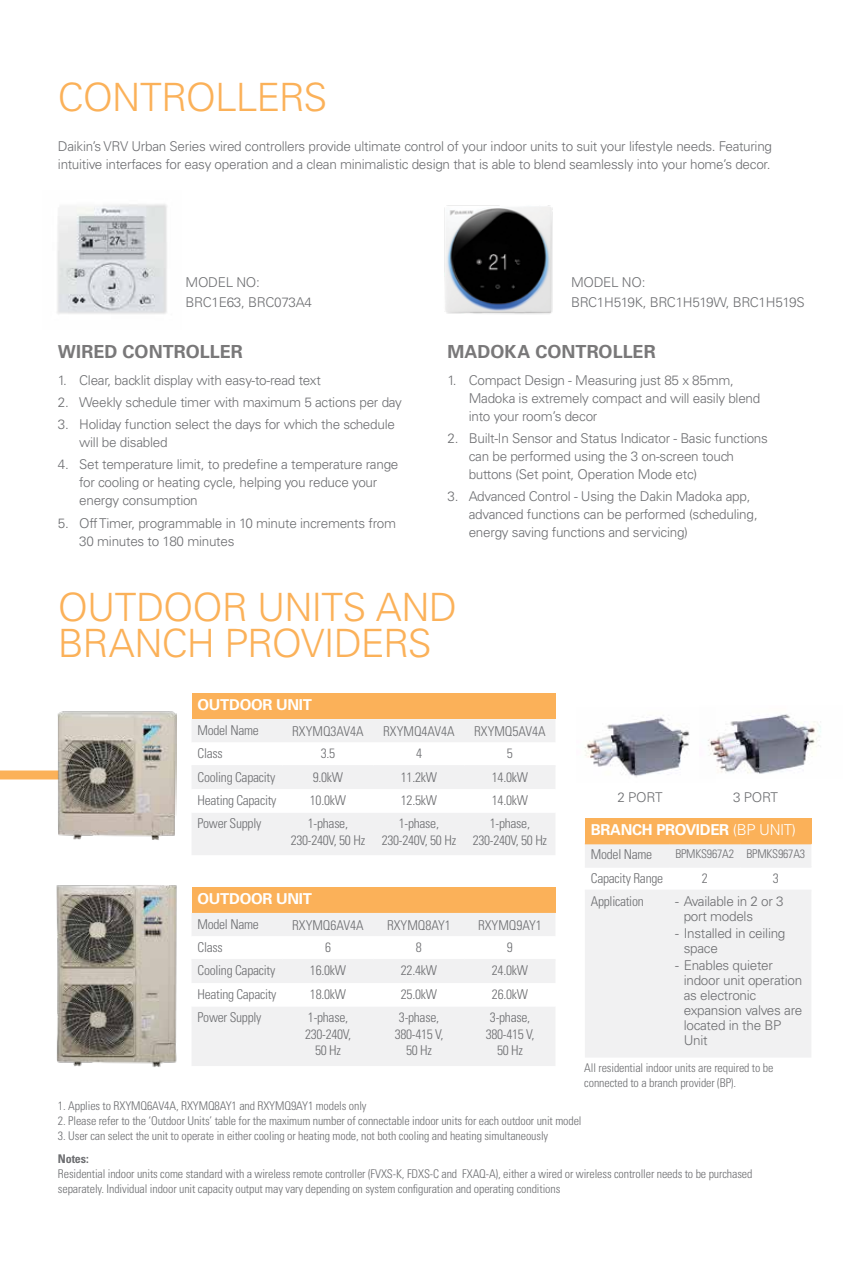
<style>
.page{position:relative;width:864px;height:1263px;background:#fff}
.page>*{position:absolute;margin:0;border:0;box-sizing:border-box;transform-origin:0 0}
.t1{font:300 39px/36px "Univers LT Std";letter-spacing:-.025em;color:#fbb159}
.t2{font:700 18px "Univers LT Std";color:#797879}
.t3{font:700 15px "Univers LT Std";letter-spacing:-.02em;color:#fff}
.t4{font:300 13.5px/18px "Univers LT Std";letter-spacing:-.02em;color:#6d6e71}
.t5{font:300 condensed 13.5px/16.5px "Univers LT Std";letter-spacing:-.02em;color:#6d6e71;text-align:center}
.t6{font:300 condensed 13.5px "Univers LT Std";color:#6d6e71}
.t7{font:300 condensed 12px/15px "Univers LT Std";letter-spacing:-.01em;color:#6d6e71}
.t8{font:700 condensed 12px "Univers LT Std";letter-spacing:-.01em;color:#6d6e71}
.s1{font-weight:300}
</style>
<div class="page">
<div style="left:584px;top:818px;width:226px;height:25px;background:#fbb159"></div>
<div style="left:585px;top:844px;width:225px;height:213px;background:#f1f1f2"></div>
<svg style="left:585px;top:868px;width:225px;height:22px"></svg>
<hr style="left:584px;top:866px;width:84px;height:2px;background:#f1f1f2">
<hr style="left:668px;top:866px;width:71px;height:2px;background:#f1f1f2">
<hr style="left:739px;top:866px;width:71px;height:2px;background:#f1f1f2">
<hr style="left:584px;top:890px;width:84px;height:1px;background:#f1f1f2">
<hr style="left:668px;top:890px;width:71px;height:1px;background:#f1f1f2">
<hr style="left:739px;top:890px;width:71px;height:1px;background:#f1f1f2">
<hr style="left:584px;top:843px;width:84px;height:1px;background:#fbb159">
<hr style="left:668px;top:843px;width:71px;height:1px;background:#fbb159">
<hr style="left:739px;top:843px;width:71px;height:1px;background:#fbb159">
<svg style="left:0;top:770px;width:57px;height:10px"></svg>
<div style="left:191px;top:887px;width:364px;height:26px;background:#fbb159"></div>
<div style="left:192px;top:913px;width:363px;height:153px;background:#f1f1f2"></div>
<svg style="left:192px;top:936px;width:363px;height:70px"></svg>
<hr style="left:191px;top:959px;width:91px;height:1px;background:#f1f1f2">
<hr style="left:282px;top:959px;width:91px;height:1px;background:#f1f1f2">
<hr style="left:373px;top:959px;width:91px;height:1px;background:#f1f1f2">
<hr style="left:464px;top:959px;width:91px;height:1px;background:#f1f1f2">
<div style="left:191px;top:693px;width:364px;height:26px;background:#fbb159"></div>
<div style="left:192px;top:719px;width:363px;height:136px;background:#f1f1f2"></div>
<svg style="left:192px;top:742px;width:363px;height:71px"></svg>
<hr style="left:191px;top:765px;width:91px;height:2px;background:#f1f1f2">
<hr style="left:282px;top:765px;width:91px;height:2px;background:#f1f1f2">
<hr style="left:373px;top:765px;width:91px;height:2px;background:#f1f1f2">
<hr style="left:464px;top:765px;width:91px;height:2px;background:#f1f1f2">
<img style="left:56px;top:885px;width:121px;height:182px">
<img style="left:57px;top:711px;width:120px;height:129px">
<img style="left:57px;top:204px;width:110px;height:110px">
<img style="left:585px;top:717px;width:105px;height:60px">
<img style="left:708px;top:714px;width:113px;height:60px">
<img style="left:444px;top:205px;width:109px;height:109px">
<h1 class="t1" style="left:58px;top:80px;width:271px">CONTROLLERS</h1>
<p class="t4" style="left:58px;top:137px;width:715px">Daikin’s VRV Urban Series wired controllers provide ultimate control of your indoor units to suit your lifestyle needs. Featuring intuitive interfaces for easy operation and a clean minimalistic design that is able to blend seamlessly into your home’s decor.</p>
<p class="t4" style="left:185px;top:272px;width:128px;line-height:20.1px">MODEL NO:<br>BRC1E63, BRC073A4</p>
<p class="t4" style="left:570px;top:272px;width:235px;line-height:20.1px">MODEL NO:<br>BRC1H519K, BRC1H519W, BRC1H519S</p>
<h2 class="t2" style="left:58px;top:341px;width:186px">WIRED CONTROLLER</h2>
<p class="t4" style="left:58px;top:371px;width:264px">1. Clear, backlit display with easy-to-read text</p>
<p class="t4" style="left:58px;top:393px;width:345px">2. Weekly schedule timer with maximum 5 actions per day</p>
<p class="t4" style="left:79px;top:415px;width:317px;text-indent:-21px">3. Holiday function select the days for which the schedule will be disabled</p>
<p class="t4" style="left:79px;top:456px;width:320px;text-indent:-21px">4. Set temperature limit, to predefine a temperature range for cooling or heating cycle, helping you reduce your energy consumption</p>
<p class="t4" style="left:79px;top:514px;width:318px;text-indent:-21px">5. Off Timer, programmable in 10 minute increments from<br>30 minutes to 180 minutes</p>
<h2 class="t2" style="left:447px;top:341px;width:210px">MADOKA CONTROLLER</h2>
<p class="t4" style="left:468px;top:371px;width:293px;text-indent:-21px">1. Compact Design - Measuring just 85 x 85mm,<br>Madoka is extremely compact and will easily blend into your room’s decor</p>
<p class="t4" style="left:468px;top:429px;width:300px;text-indent:-21px">2. Built-In Sensor and Status Indicator - Basic functions can be performed using the 3 on-screen touch buttons (Set point, Operation Mode etc)</p>
<p class="t4" style="left:468px;top:487px;width:290px;text-indent:-21px">3. Advanced Control - Using the Dakin Madoka app, advanced functions can be performed (scheduling, energy saving functions and servicing)</p>
<h1 class="t1" style="left:58px;top:589px;width:400px">OUTDOOR UNITS AND<br>BRANCH PROVIDERS</h1>
<p class="t3" style="left:197px;top:696px;width:116px">OUTDOOR UNIT</p>
<p class="t5" style="left:197px;top:722px;width:63px">Model Name</p>
<p class="t6" style="left:292px;top:723px;width:73px">RXYMQ3AV4A</p>
<p class="t6" style="left:383px;top:723px;width:73px">RXYMQ4AV4A</p>
<p class="t6" style="left:474px;top:723px;width:73px">RXYMQ5AV4A</p>
<p class="t5" style="left:197px;top:745px;width:27px">Class</p>
<p class="t5" style="left:320px;top:745px;width:16px">3.5</p>
<p class="t5" style="left:416px;top:745px;width:7px">4</p>
<p class="t5" style="left:506px;top:745px;width:7px">5</p>
<p class="t5" style="left:197px;top:769px;width:79px">Cooling Capacity</p>
<p class="t5" style="left:312px;top:769px;width:32px">9.0kW</p>
<p class="t5" style="left:400px;top:769px;width:38px">11.2kW</p>
<p class="t5" style="left:491px;top:769px;width:38px">14.0kW</p>
<p class="t5" style="left:197px;top:792px;width:80px">Heating Capacity</p>
<p class="t5" style="left:310px;top:792px;width:38px">10.0kW</p>
<p class="t5" style="left:400px;top:792px;width:38px">12.5kW</p>
<p class="t5" style="left:491px;top:792px;width:38px">14.0kW</p>
<p class="t5" style="left:197px;top:815px;width:65px">Power Supply</p>
<p class="t5" style="left:290px;top:815px;width:76px">1-phase,<br>230-240V, 50 Hz</p>
<p class="t5" style="left:381px;top:815px;width:76px">1-phase,<br>230-240V, 50 Hz</p>
<p class="t5" style="left:472px;top:815px;width:76px">1-phase,<br>230-240V, 50 Hz</p>
<p class="t3" style="left:197px;top:890px;width:116px">OUTDOOR UNIT</p>
<p class="t5" style="left:197px;top:916px;width:63px">Model Name</p>
<p class="t6" style="left:292px;top:917px;width:73px">RXYMQ6AV4A</p>
<p class="t6" style="left:387px;top:917px;width:65px">RXYMQ8AY1</p>
<p class="t6" style="left:478px;top:917px;width:65px">RXYMQ9AY1</p>
<p class="t5" style="left:197px;top:939px;width:27px">Class</p>
<p class="t5" style="left:325px;top:939px;width:7px">6</p>
<p class="t5" style="left:416px;top:939px;width:7px">8</p>
<p class="t5" style="left:506px;top:939px;width:7px">9</p>
<p class="t5" style="left:197px;top:962px;width:79px">Cooling Capacity</p>
<p class="t5" style="left:310px;top:962px;width:38px">16.0kW</p>
<p class="t5" style="left:400px;top:962px;width:38px">22.4kW</p>
<p class="t5" style="left:491px;top:962px;width:38px">24.0kW</p>
<p class="t5" style="left:197px;top:986px;width:80px">Heating Capacity</p>
<p class="t5" style="left:310px;top:986px;width:38px">18.0kW</p>
<p class="t5" style="left:400px;top:986px;width:38px">25.0kW</p>
<p class="t5" style="left:491px;top:986px;width:38px">26.0kW</p>
<p class="t5" style="left:197px;top:1009px;width:65px">Power Supply</p>
<p class="t5" style="left:305px;top:1009px;width:47px">1-phase,<br>230-240V,<br>50 Hz</p>
<p class="t5" style="left:394px;top:1009px;width:50px">3-phase,<br>380-415 V,<br>50 Hz</p>
<p class="t5" style="left:485px;top:1009px;width:50px">3-phase,<br>380-415 V,<br>50 Hz</p>
<p class="t4" style="left:617px;top:788px;width:46px">2 PORT</p>
<p class="t4" style="left:732px;top:788px;width:46px">3 PORT</p>
<p class="t3" style="left:590px;top:821px;width:206px">BRANCH PROVIDER <span class="s1">(BP UNIT)</span></p>
<p class="t5" style="left:590px;top:846px;width:63px">Model Name</p>
<p class="t7" style="left:675px;top:846px;width:131px">BPMKS967A2 BPMKS967A3</p>
<p class="t5" style="left:590px;top:870px;width:74px">Capacity Range</p>
<p class="t5" style="left:701px;top:870px;width:7px">2</p>
<p class="t5" style="left:772px;top:870px;width:7px">3</p>
<p class="t5" style="left:590px;top:893px;width:54px">Application</p>
<p class="t4" style="left:683px;top:894px;width:101px;line-height:15px;text-indent:-9px">- Available in 2 or 3 port models</p>
<p class="t4" style="left:683px;top:926px;width:103px;line-height:15px;text-indent:-9px">- Installed in ceiling space</p>
<p class="t4" style="left:683px;top:958px;width:120px;line-height:15px;text-indent:-9px">- Enables quieter indoor unit operation as electronic expansion valves are located in the BP<br>Unit</p>
<p class="t7" style="left:584px;top:1060px;width:191px">All residential indoor units are required to be connected to a branch provider (BP).</p>
<p class="t7" style="left:58px;top:1098px;width:310px">1. Applies to RXYMQ6AV4A, RXYMQ8AY1 and RXYMQ9AY1 models only</p>
<p class="t7" style="left:58px;top:1113px;width:525px">2. Please refer to the ‘Outdoor Units’ table for the maximum number of connectable indoor units for each outdoor unit model</p>
<p class="t7" style="left:58px;top:1128px;width:491px">3. User can select the unit to operate in either cooling or heating mode, not both cooling and heating simultaneously</p>
<p class="t8" style="left:58px;top:1151px;width:32px">Notes:</p>
<p class="t7" style="left:58px;top:1166px;width:695px">Residential indoor units come standard with a wireless remote controller (FVXS-K, FDXS-C and FXAQ-A), either a wired or wireless controller needs to be purchased separately. Individual indoor unit capacity output may vary depending on system configuration and operating conditions</p>
</div>
